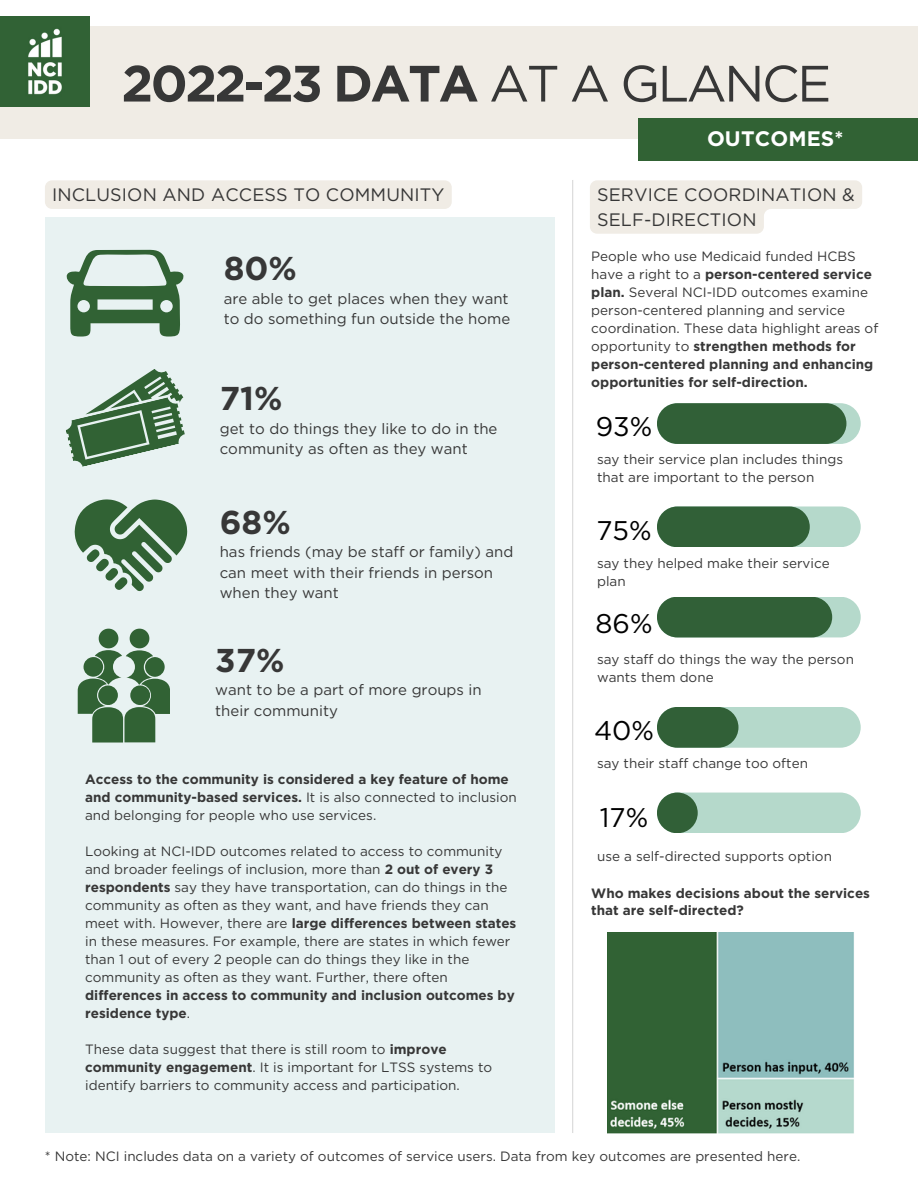
<style>
.page{position:relative;width:918px;height:1188px;background:#fff}
.page>*{position:absolute;margin:0;border:0;box-sizing:border-box;transform-origin:0 0}
.t1{font:700 51px "Gotham";letter-spacing:-.05em;color:#373737}
.t2{font:700 33px "Gotham";color:#373737}
.t3{font:27px "Gotham";color:#000}
.t4{font:700 21px "Gotham";letter-spacing:.005em;color:#fff}
.t5{font:18px/24.8px "Gotham";letter-spacing:.005em;color:#373737}
.t6{font:15px/20.2px "Gotham";color:#373737}
.t7{font:13.5px/18px "Gotham";color:#373737}
.t8{font:700 13.5px/18px "Gotham";color:#373737}
.s1{font-weight:400}
.s2{font-weight:700}
</style>
<div class="page">
<div style="left:0;top:27px;width:918px;height:112px;background:#f0ece5"></div>
<div style="left:638px;top:118px;width:280px;height:43px;background:#316234"></div>
<hr style="left:572px;top:180px;width:1px;height:953px;background:#d9d9d9">
<div style="left:45px;top:218px;width:510px;height:915px;background:#e8f2f2"></div>
<svg style="left:66px;top:369px;width:119px;height:98px"></svg>
<svg style="left:67px;top:250px;width:116px;height:86px"></svg>
<svg style="left:78px;top:629px;width:92px;height:113px"></svg>
<svg style="left:75px;top:499px;width:112px;height:92px"></svg>
<img style="left:0;top:16px;width:90px;height:90px">
<div style="left:657px;top:403px;width:204px;height:41px;background:#b5d9cb;border-radius:20px"></div>
<div style="left:657px;top:403px;width:189px;height:41px;background:#316037;border-radius:20px"></div>
<div style="left:657px;top:506px;width:204px;height:41px;background:#b5d9cb;border-radius:20px"></div>
<div style="left:657px;top:506px;width:153px;height:41px;background:#316037;border-radius:20px"></div>
<div style="left:657px;top:597px;width:204px;height:40px;background:#b5d9cb;border-radius:20px"></div>
<div style="left:657px;top:597px;width:175px;height:40px;background:#316037;border-radius:20px"></div>
<div style="left:657px;top:707px;width:204px;height:41px;background:#b5d9cb;border-radius:20px"></div>
<div style="left:657px;top:707px;width:81px;height:41px;background:#316037;border-radius:20px"></div>
<div style="left:657px;top:793px;width:204px;height:40px;background:#b5d9cb;border-radius:20px"></div>
<div style="left:657px;top:793px;width:41px;height:40px;background:#316037;border-radius:50%"></div>
<div style="left:45px;top:180px;width:407px;height:29px;background:#f0ece5"></div>
<svg style="left:590px;top:180px;width:272px;height:54px"></svg>
<img style="left:607px;top:932px;width:247px;height:202px">
<h1 class="t1" style="left:121px;top:53px;width:711px">2022-23 DATA <span class="s1">AT A GLANCE</span></h1>
<h3 class="t4" style="left:707px;top:126px;width:138px">OUTCOMES*</h3>
<h3 class="t5" style="left:52px;top:182px;width:394px">INCLUSION AND ACCESS TO COMMUNITY</h3>
<h3 class="t5" style="left:597px;top:182px;width:259px">SERVICE COORDINATION &amp;<br>SELF-DIRECTION</h3>
<p class="t7" style="left:591px;top:247px;width:289px">People who use Medicaid funded HCBS have a right to a <span class="s2">person-centered service plan.</span> Several NCI-IDD outcomes examine person-centered planning and service coordination. These data highlight areas of opportunity to <span class="s2">strengthen methods for person-centered planning and enhancing opportunities for self-direction.</span></p>
<h2 class="t2" style="left:224px;top:248px;width:75px">80%</h2>
<p class="t6" style="left:224px;top:288px;width:288px">are able to get places when they want to do something fun outside the home</p>
<h2 class="t2" style="left:220px;top:378px;width:64px">71%</h2>
<p class="t6" style="left:220px;top:418px;width:279px">get to do things they like to do in the community as often as they want</p>
<h3 class="t3" style="left:596px;top:410px;width:58px">93%</h3>
<p class="t7" style="left:597px;top:450px;width:247px">say their service plan includes things that are important to the person</p>
<h2 class="t2" style="left:220px;top:502px;width:73px">68%</h2>
<p class="t6" style="left:220px;top:542px;width:295px">has friends (may be staff or family) and can meet with their friends in person when they want</p>
<h2 class="t2" style="left:215px;top:640px;width:71px">37%</h2>
<p class="t6" style="left:215px;top:680px;width:268px">want to be a part of more groups in their community</p>
<p class="t8" style="left:85px;top:770px;width:433px">Access to the community is considered a key feature of home and community-based services. <span class="s1">It is also connected to inclusion and belonging for people who use services.</span></p>
<p class="t7" style="left:85px;top:842px;width:433px">Looking at NCI-IDD outcomes related to access to community and broader feelings of inclusion, more than <span class="s2">2 out of every 3 respondents</span> say they have transportation, can do things in the community as often as they want, and have friends they can meet with. However, there are <span class="s2">large differences between states </span>in these measures. For example, there are states in which fewer than 1 out of every 2 people can do things they like in the community as often as they want. Further, there often <span class="s2">differences in access to community and inclusion outcomes by residence type</span>.</p>
<p class="t7" style="left:85px;top:1040px;width:409px">These data suggest that there is still room to <span class="s2">improve community engagement</span>. It is important for LTSS systems to identify barriers to community access and participation.</p>
<h3 class="t3" style="left:597px;top:514px;width:57px">75%</h3>
<p class="t7" style="left:597px;top:554px;width:234px">say they helped make their service plan</p>
<h3 class="t3" style="left:596px;top:607px;width:58px">86%</h3>
<p class="t7" style="left:597px;top:651px;width:258px">say staff do things the way the person wants them done</p>
<h3 class="t3" style="left:594px;top:714px;width:61px">40%</h3>
<p class="t7" style="left:597px;top:754px;width:212px">say their staff change too often</p>
<h3 class="t3" style="left:600px;top:801px;width:50px">17%</h3>
<p class="t7" style="left:597px;top:847px;width:236px">use a self-directed supports option</p>
<p class="t8" style="left:591px;top:885px;width:280px;line-height:16.8px">Who makes decisions about the services that are self-directed?</p>
<p class="t7" style="left:45px;top:1147px;width:757px">* Note: NCI includes data on a variety of outcomes of service users. Data from key outcomes are presented here.</p>
</div>
